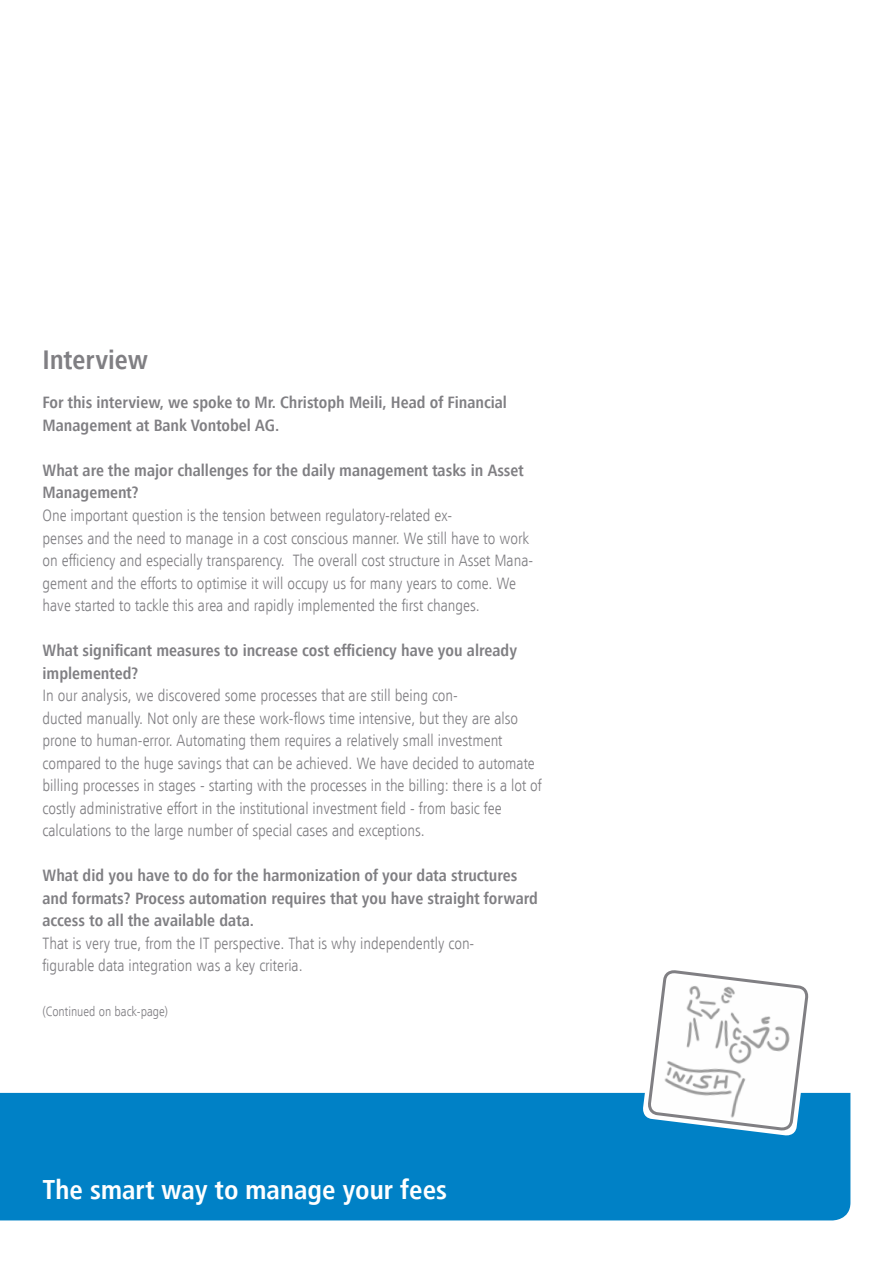
<style>
.page{position:relative;width:893px;height:1263px;background:#fff}
.page>*{position:absolute;margin:0;border:0;box-sizing:border-box;transform-origin:0 0}
.t1{font:700 condensed 27px "Frutiger";color:#fff}
.t2{font:27px "Humanist 777 TL Bold Cn B";color:#807f83}
.t3{font:16.5px/22.5px "Humanist 777 TL Light Cn B";color:#807f83}
.t4{font:16.5px/22.5px "Humanist 777 TL Bold Cn B";color:#807f83}
.t5{font:13.5px "Humanist 777 TL Light Cn B";color:#807f83}
</style>
<div class="page">
<div style="left:0;top:1093px;width:850px;height:127px;background:#0081c6"></div>
<svg style="left:642px;top:970px;width:172px;height:182px"></svg>
<h1 class="t2" style="left:43px;top:342px;width:107px">Interview</h1>
<p class="t4" style="left:43px;top:391px;width:466px">For this interview, we spoke to Mr. Christoph Meili, Head of Financial<br>Management at Bank Vontobel AG.</p>
<p class="t4" style="left:43px;top:458px;width:483px">What are the major challenges for the daily management tasks in Asset<br>Management?</p>
<p class="t3" style="left:43px;top:504px;width:492px">One important question is the tension between regulatory-related ex-<br>penses and the need to manage in a cost conscious manner. We still have to work on efficiency and especially transparency. The overall cost structure in Asset Mana&shy;gement and the efforts to optimise it will occupy us for many years to come. We have started to tackle this area and rapidly implemented the first changes.</p>
<p class="t4" style="left:43px;top:638px;width:476px">What significant measures to increase cost efficiency have you already implemented?</p>
<p class="t3" style="left:43px;top:684px;width:501px">In our analysis, we discovered some processes that are still being con-<br>ducted manually. Not only are these work-flows time intensive, but they are also prone to human-error. Automating them requires a relatively small investment compared to the huge savings that can be achieved. We have decided to automate billing processes in stages - starting with the processes in the billing: there is a lot of costly administrative effort in the institutional investment field - from basic fee calculations to the large number of special cases and exceptions.</p>
<p class="t4" style="left:43px;top:864px;width:497px">What did you have to do for the harmonization of your data structures and formats? Process automation requires that you have straight forward access to all the available data.</p>
<p class="t3" style="left:43px;top:931px;width:433px">That is very true, from the IT perspective. That is why independently con&shy;figurable data integration was a key criteria.</p>
<p class="t5" style="left:43px;top:1003px;width:127px">(Continued on back-page)</p>
<h1 class="t1" style="left:43px;top:1173px;width:406px">The smart way to manage your fees</h1>
</div>
